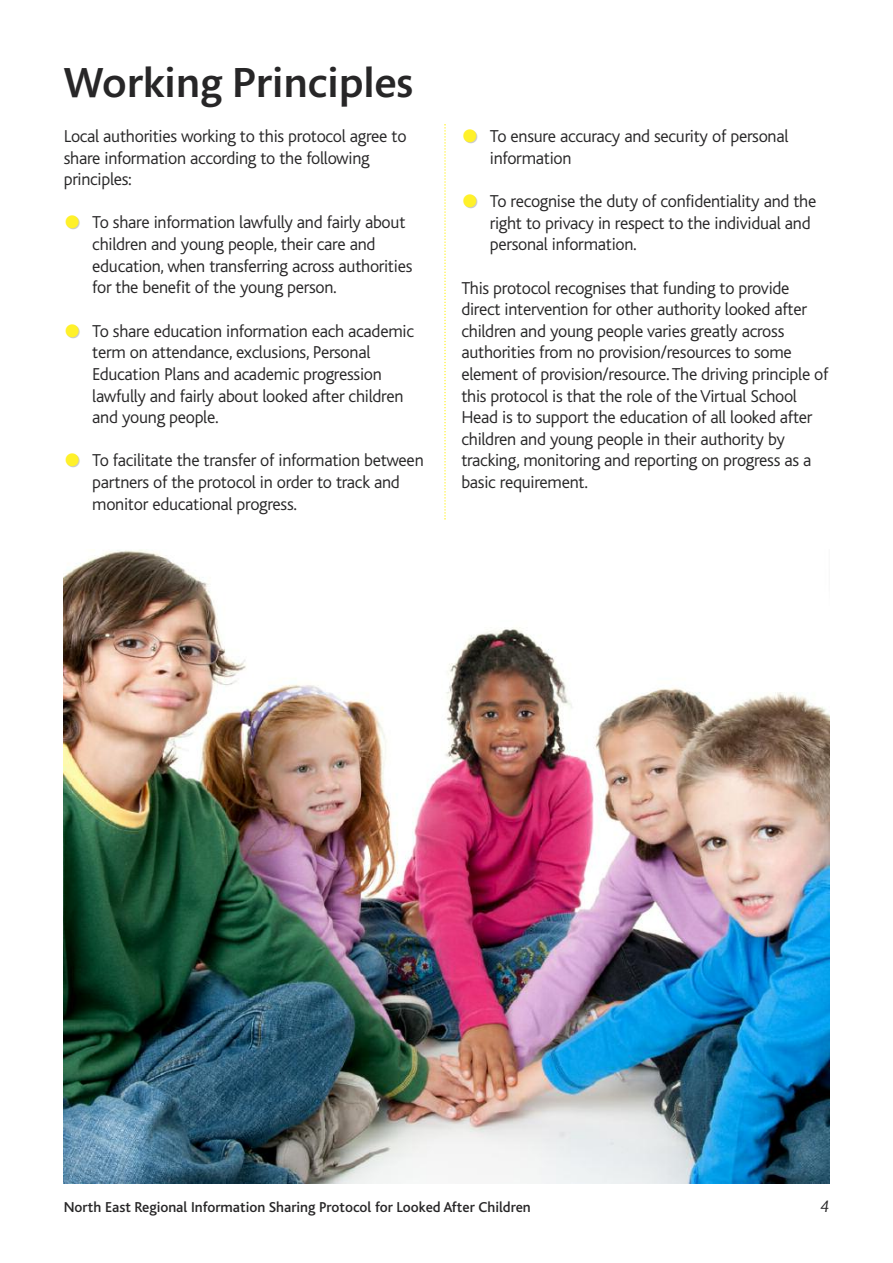
<style>
.page{position:relative;width:893px;height:1263px;background:#fff}
.page>*{position:absolute;margin:0;border:0;box-sizing:border-box;transform-origin:0 0}
.t1{font:500 42.75px "Mundo Sans";color:#272627}
.t2{font:300 18px/21.6px "Bliss";letter-spacing:-.015em;color:#272627}
.t3{font:italic 16.5px "Mundo Sans";color:#272627}
.t4{font:500 15px "Bliss";color:#272627}
.s1{color:#ccc}
</style>
<div class="page">
<svg style="left:444px;top:124px;width:2px;height:395px"></svg>
<img style="left:64px;top:550px;width:765px;height:633px">
<h1 class="t1" style="left:64px;top:66px;width:351px">Working Principles</h1>
<p class="t2" style="left:64px;top:127px;width:344px">Local authorities working to this protocol agree to share information according to the following principles:</p>
<p class="t2" style="left:92px;top:214px;width:322px;text-indent:-26px"><span class="s1">●</span> To share information lawfully and fairly about children and young people, their care and education, when transferring across authorities for the benefit of the young person.</p>
<p class="t2" style="left:92px;top:322px;width:323px;text-indent:-26px"><span class="s1">●</span> To share education information each academic term on attendance, exclusions, Personal Education Plans and academic progression lawfully and fairly about looked after children and young people.</p>
<p class="t2" style="left:92px;top:451px;width:333px;text-indent:-26px"><span class="s1">●</span> To facilitate the transfer of information between partners of the protocol in order to track and monitor educational progress.</p>
<p class="t2" style="left:490px;top:127px;width:300px;text-indent:-26px"><span class="s1">●</span> To ensure accuracy and security of personal information</p>
<p class="t2" style="left:490px;top:192px;width:328px;text-indent:-26px"><span class="s1">●</span> To recognise the duty of confidentiality and the right to privacy in respect to the individual and personal information.</p>
<p class="t2" style="left:461px;top:279px;width:369px">This protocol recognises that funding to provide direct intervention for other authority looked after children and young people varies greatly across authorities from no provision/resources to some element of provision/resource.The driving principle of this protocol is that the role of theVirtual School Head is to support the education of all looked after children and young people in their authority by tracking, monitoring and reporting on progress as a basic requirement.</p>
<p class="t4" style="left:64px;top:1202px;width:469px">North East Regional Information Sharing Protocol for Looked After Children</p>
<p class="t3" style="left:821px;top:1200px;width:10px">4</p>
</div>
